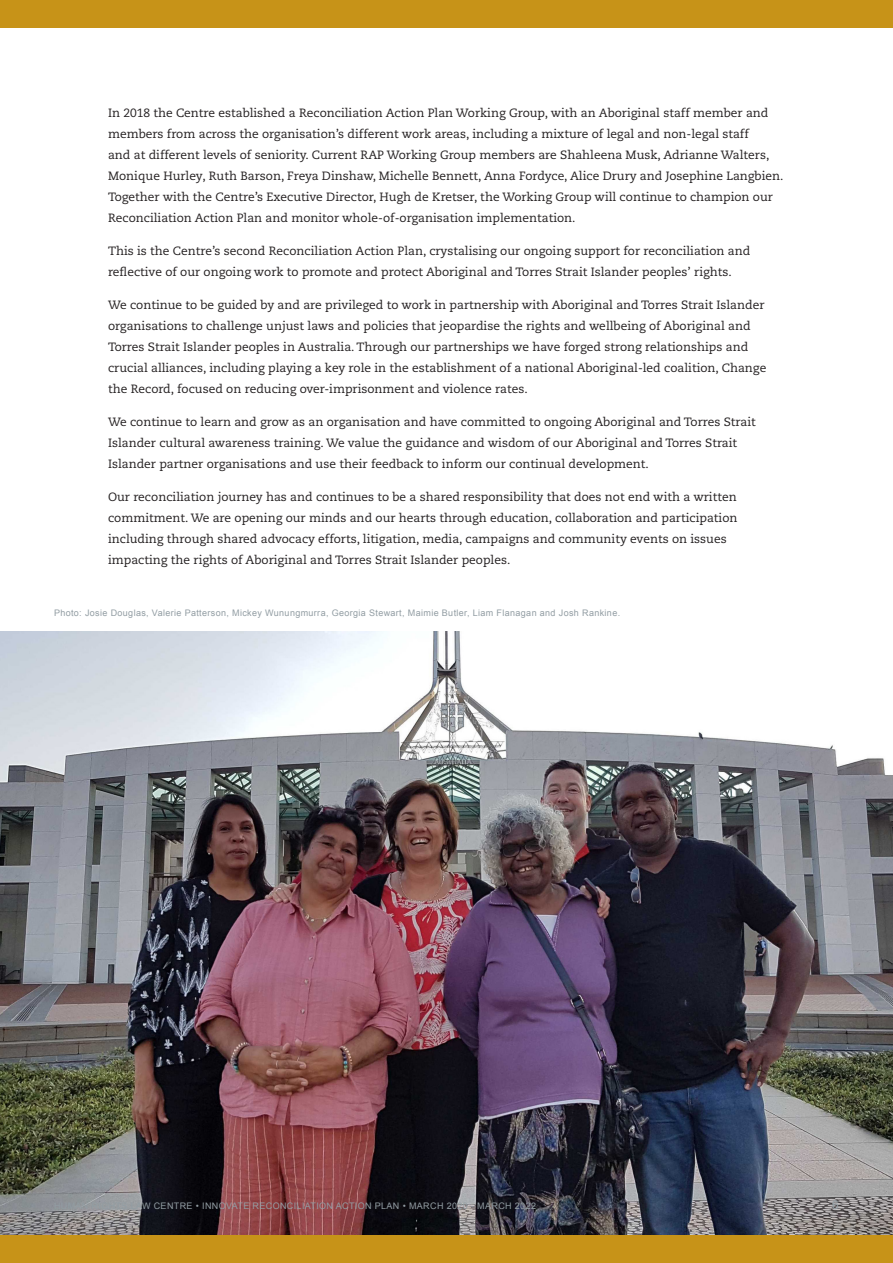
<style>
.page{position:relative;width:893px;height:1263px;background:#fff}
.page>*{position:absolute;margin:0;border:0;box-sizing:border-box;transform-origin:0 0}
.Basic_20_May{font:12px/21px "Caecilia LT Pro 55 Roman";color:#231f20}
.t1{font:12px "Arial";color:#929da3}
.t2{font:9px "Arial";letter-spacing:.04em;color:#929da3}
</style>
<div class="page">
<img style="left:0;top:631px;width:893px;height:605px">
<div style="left:0;top:1236px;width:893px;height:27px;background:#c79318"></div>
<div style="left:0;top:0;width:893px;height:27px;background:#c79318"></div>
<p class="Basic_20_May" style="left:108px;top:102px;width:677px">In 2018 the Centre established a Reconciliation Action Plan Working Group, with an Aboriginal staff member and members from across the organisation’s different work areas, including a mixture of legal and non-legal staff<br>and at different levels of seniority. Current RAP Working Group members are Shahleena Musk, Adrianne Walters, Monique Hurley, Ruth Barson, Freya Dinshaw, Michelle Bennett, Anna Fordyce, Alice Drury and Josephine Langbien.<br>Together with the Centre’s Executive Director, Hugh de Kretser, the Working Group will continue to champion our Reconciliation Action Plan and monitor whole-of-organisation implementation.</p>
<p class="Basic_20_May" style="left:108px;top:240px;width:644px">This is the Centre’s second Reconciliation Action Plan, crystalising our ongoing support for reconciliation and reflective of our ongoing work to promote and protect Aboriginal and Torres Strait Islander peoples’ rights.</p>
<p class="Basic_20_May" style="left:108px;top:294px;width:660px">We continue to be guided by and are privileged to work in partnership with Aboriginal and Torres Strait Islander organisations to challenge unjust laws and policies that jeopardise the rights and wellbeing of Aboriginal and Torres Strait Islander peoples in Australia. Through our partnerships we have forged strong relationships and crucial alliances, including playing a key role in the establishment of a national Aboriginal-led coalition, Change the Record, focused on reducing over-imprisonment and violence rates.</p>
<p class="Basic_20_May" style="left:108px;top:411px;width:649px">We continue to learn and grow as an organisation and have committed to ongoing Aboriginal and Torres Strait<br>Islander cultural awareness training. We value the guidance and wisdom of our Aboriginal and Torres Strait<br>Islander partner organisations and use their feedback to inform our continual development.</p>
<p class="Basic_20_May" style="left:108px;top:486px;width:631px">Our reconciliation journey has and continues to be a shared responsibility that does not end with a written commitment. We are opening our minds and our hearts through education, collaboration and participation including through shared advocacy efforts, litigation, media, campaigns and community events on issues impacting the rights of Aboriginal and Torres Strait Islander peoples.</p>
<p class="t2" style="left:54px;top:606px;width:568px">Photo: Josie Douglas, Valerie Patterson, Mickey Wunungmurra, Georgia Stewart, Maimie Butler, Liam Flanagan and Josh Rankine.</p>
<p class="t2" style="left:54px;top:1200px;width:483px">HUMAN RIGHTS LAW CENTRE • INNOVATE RECONCILIATION ACTION PLAN • MARCH 2020 - MARCH 2022</p>
<p class="t1" style="left:832px;top:1197px;width:8px">6</p>
</div>
